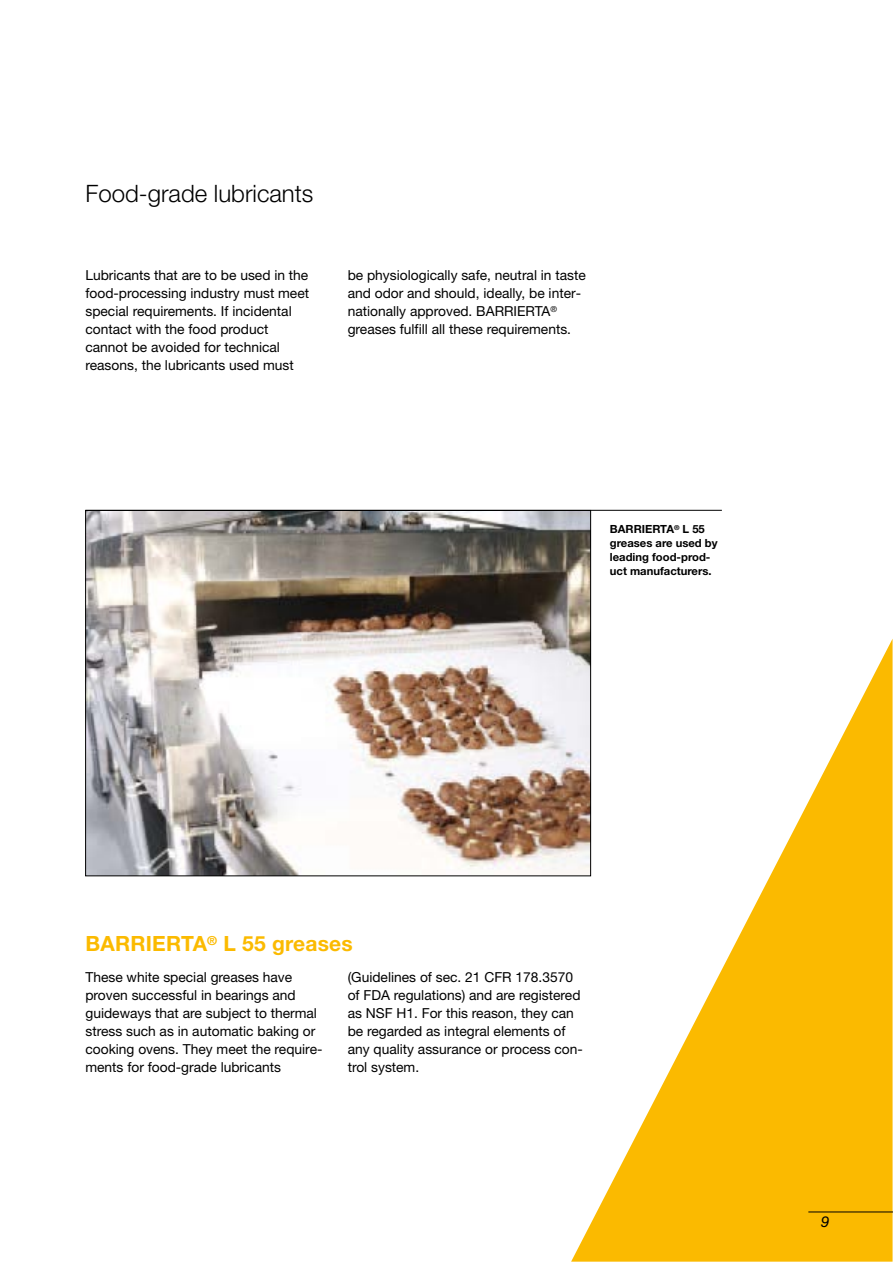
<style>
.page{position:relative;width:893px;height:1263px;background:#fff}
.page>*{position:absolute;margin:0;border:0;box-sizing:border-box;transform-origin:0 0}
.t1{font:300 24px "Helvetica Neue LT";color:#000}
.t2{font:700 21px "Helvetica Neue LT";letter-spacing:.01em;color:#fbba00}
.t3{font:italic 15px "Helvetica Neue LT";color:#000}
.t4{font:13.8px/18px "Helvetica Neue LT";color:#000}
.t5{font:700 11.25px/13.8px "Helvetica Neue LT";color:#000}
</style>
<div class="page">
<svg style="left:571px;top:639px;width:321px;height:622px;fill:#fbba00"></svg>
<img style="left:87px;top:512px;width:502px;height:362px">
<div style="left:610px;top:525px;width:112px;height:118px;background:#fff"></div>
<hr style="left:85px;top:510px;width:637px;height:1px;background:#000">
<hr style="left:808px;top:1212px;width:84px;height:1px;background:#000">
<h1 class="t1" style="left:85px;top:179px;width:230px">Food-grade lubricants</h1>
<p class="t4" style="left:85px;top:266px;width:225px">Lubricants that are to be used in the food-processing industry must meet special requirements. If incidental contact with the food product cannot be avoided for technical reasons, the lubricants used must</p>
<p class="t4" style="left:348px;top:266px;width:240px">be physiologically safe, neutral in taste and odor and should, ideally, be inter&shy;nationally approved. BARRIERTA<sup>® </sup>greases fulfill all these requirements.</p>
<p class="t5" style="left:610px;top:522px;width:109px">BARRIERTA<sup>®</sup> L 55 greases are used by leading food-prod&shy;uct manufacturers.</p>
<h2 class="t2" style="left:85px;top:930px;width:269px">BARRIERTA<sup>®</sup> L 55 greases</h2>
<p class="t4" style="left:85px;top:968px;width:238px">These white special greases have proven successful in bearings and guideways that are subject to thermal stress such as in automatic baking or cooking ovens. They meet the require&shy;ments for food-grade lubricants</p>
<p class="t4" style="left:348px;top:968px;width:237px">(Guidelines of sec. 21 CFR 178.3570 of FDA regulations) and are registered as NSF H1. For this reason, they can be regarded as integral elements of any quality assurance or process con&shy;trol system.</p>
<p class="t3" style="left:821px;top:1212px;width:10px">9</p>
</div>
